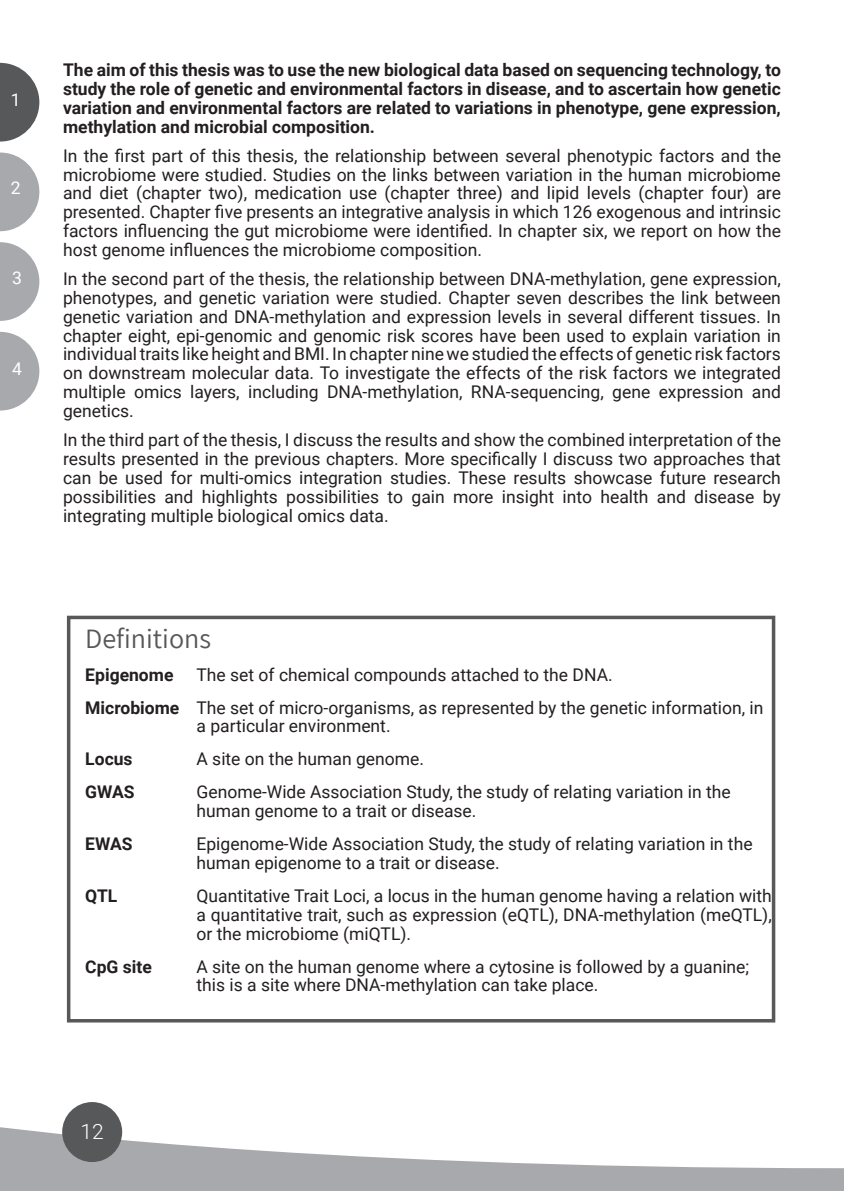
<style>
.page{position:relative;width:844px;height:1191px;background:#fff}
.page>*{position:absolute;margin:0;border:0;box-sizing:border-box;transform-origin:0 0}
.t1{font:28px "Assistant";color:#57585a}
.t2{font:300 21px "Roboto";color:#fff}
.t3{font:17.5px/18.9px "Roboto Regular 2";color:#231f20}
.t4{font:17.5px/18.9px "Roboto";color:#231f20;text-align:justify}
.t5{font:700 17.5px/18.9px "Roboto";color:#231f20;text-align:justify}
.t6{font:17.5px "Roboto Regular 2";color:#fff}
.s1{font-family:"Roboto";font-weight:700}
</style>
<div class="page">
<svg style="left:0;top:1125px;width:843px;height:66px;fill:#a8a9ad"></svg>
<div style="left:63px;top:1103px;width:58px;height:58px;background:#57585a;border-radius:50%"></div>
<div style="left:62px;top:1102px;width:60px;height:60px;border:2px solid #57585a;border-radius:50%"></div>
<svg style="left:0;top:63px;width:39px;height:79px"></svg>
<svg style="left:0;top:152px;width:39px;height:79px"></svg>
<svg style="left:0;top:242px;width:39px;height:79px"></svg>
<svg style="left:0;top:332px;width:39px;height:78px"></svg>
<div style="left:67px;top:615px;width:708px;height:407px;border:4px solid #57585a"></div>
<p class="t6" style="left:11px;top:88px;width:11px">1</p>
<p class="t6" style="left:11px;top:176px;width:11px">2</p>
<p class="t6" style="left:12px;top:265px;width:11px">3</p>
<p class="t6" style="left:12px;top:356px;width:11px">4</p>
<p class="t5" style="left:63px;top:60px;width:719px">The aim of this thesis was to use the new biological data based on sequencing technology, to study the role of genetic and environmental factors in disease, and to ascertain how genetic variation and environmental factors are related to variations in phenotype, gene expression, methylation and microbial composition.</p>
<p class="t4" style="left:63px;top:145px;width:719px">In the first part of this thesis, the relationship between several phenotypic factors and the</p>
<p class="t3" style="left:63px;top:164px;width:719px">microbiome were studied. Studies on the links between variation in the human microbiome and diet (chapter two), medication use (chapter three) and lipid levels (chapter four) are</p>
<p class="t4" style="left:63px;top:202px;width:719px">presented. Chapter five presents an integrative analysis in which 126 exogenous and intrinsic factors influencing the gut microbiome were identified. In chapter six, we report on how the host genome influences the microbiome composition.</p>
<p class="t3" style="left:63px;top:268px;width:719px;text-align:justify">In the second part of the thesis, the relationship between DNA-methylation, gene expression, phenotypes, and genetic variation were studied. Chapter seven describes the link between genetic variation and DNA-methylation and expression levels in several different tissues. In chapter eight, epi-genomic and genomic risk scores have been used to explain variation in individual traits like height and BMI. In chapter nine we studied the effects of genetic risk factors on downstream molecular data. To investigate the effects of the risk factors we integrated multiple omics layers, including DNA-methylation, RNA-sequencing, gene expression and genetics.</p>
<p class="t3" style="left:63px;top:429px;width:719px">In the third part of the thesis, I discuss the results and show the combined interpretation of the</p>
<p class="t4" style="left:63px;top:448px;width:719px">results presented in the previous chapters. More specifically I discuss two approaches that</p>
<p class="t3" style="left:63px;top:467px;width:719px;text-align:justify">can be used for multi-omics integration studies. These results showcase future research possibilities and highlights possibilities to gain more insight into health and disease by integrating multiple biological omics data.</p>
<h1 class="t1" style="left:85px;top:619px;width:127px">Definitions</h1>
<p class="t5" style="left:85px;top:664px;width:90px">Epigenome</p>
<p class="t3" style="left:85px;top:657px;width:679px;line-height:32.9px;text-indent:111px">The set of chemical compounds attached to the DNA.<br><span class="s1">Microbiome</span> The set of micro-organisms, as represented by the genetic information, in</p>
<p class="t3" style="left:196px;top:716px;width:195px">a particular environment.</p>
<p class="t5" style="left:85px;top:749px;width:49px">Locus</p>
<p class="t3" style="left:196px;top:749px;width:229px">A site on the human genome.</p>
<p class="t5" style="left:85px;top:782px;width:51px">GWAS</p>
<p class="t3" style="left:196px;top:782px;width:535px">Genome-Wide Association Study, the study of relating variation in the human genome to a trait or disease.</p>
<p class="t5" style="left:85px;top:833px;width:49px">EWAS</p>
<p class="t4" style="left:196px;top:833px;width:557px">Epigenome-Wide Association Study, the study of relating variation in the</p>
<p class="t3" style="left:196px;top:852px;width:305px">human epigenome to a trait or disease.</p>
<p class="t5" style="left:85px;top:885px;width:34px">QTL</p>
<p class="t3" style="left:196px;top:885px;width:576px;text-align:justify">Quantitative Trait Loci, a locus in the human genome having a relation with a quantitative trait, such as expression (eQTL), DNA-methylation (meQTL), or the microbiome (miQTL).</p>
<p class="t5" style="left:85px;top:956px;width:68px">CpG site</p>
<p class="t3" style="left:196px;top:956px;width:554px">A site on the human genome where a cytosine is followed by a guanine; this is a site where DNA-methylation can take place.</p>
<p class="t2" style="left:80px;top:1116px;width:25px">12</p>
</div>
